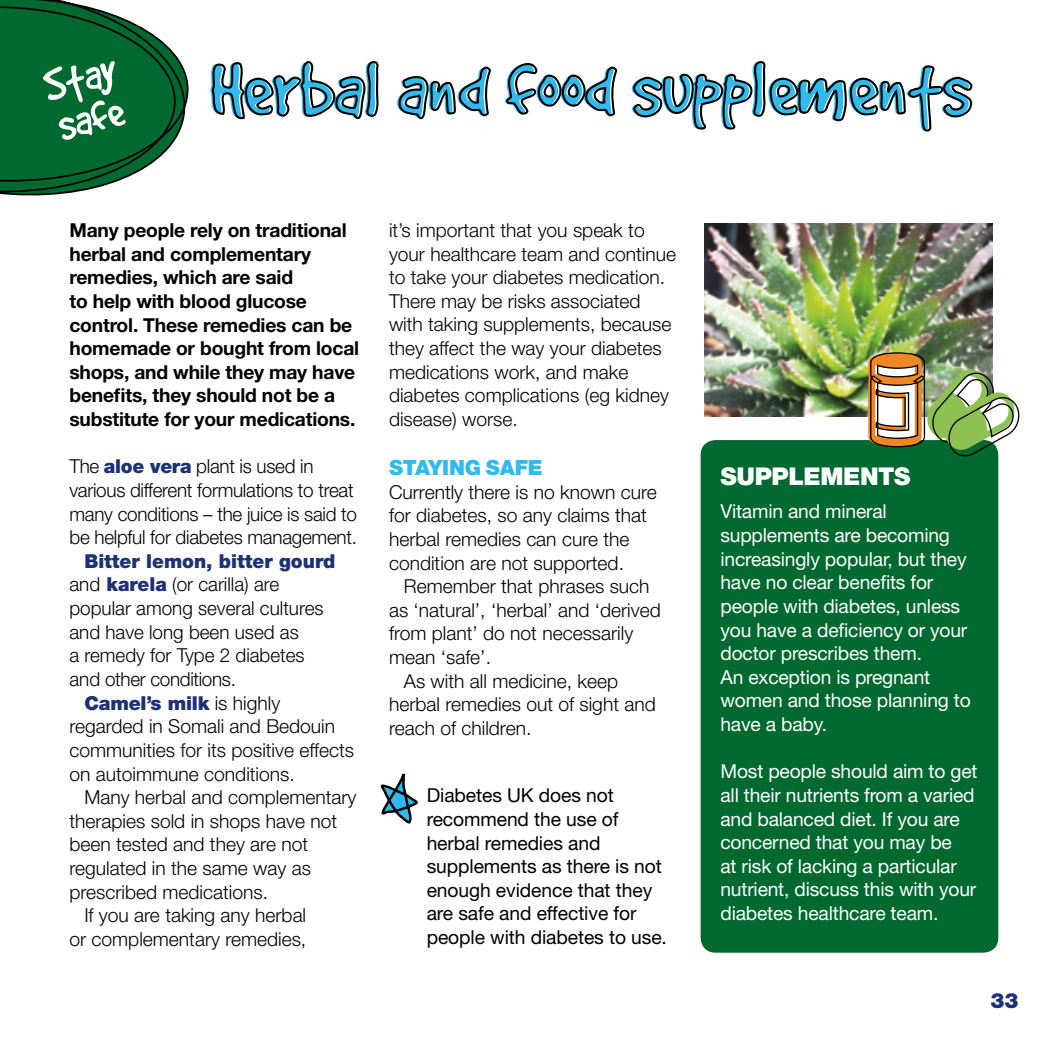
<style>
.page{position:relative;width:1042px;height:1042px;background:#fff}
.page>*{position:absolute;margin:0;border:0;box-sizing:border-box;transform-origin:0 0}
.t1{font:84px "Good Dog";letter-spacing:.005em;color:#30baed}
.t2{font:49px/41.6px "Good Dog";color:#fff}
.t3{font:900 24.5px "Helvetica Neue LT Std";letter-spacing:-.015em;color:#fff}
.t4{font:900 21px "Helvetica Neue LT Std";letter-spacing:-.01em;color:#30baed}
.t5{font:900 21px "Helvetica Neue LT Std";color:#1d3176}
.t6{font:300 19.25px/23.6px "Helvetica Neue LT Std";color:#000}
.t7{font:19.25px/23.6px "Helvetica Neue LT Std";letter-spacing:-.01em;color:#fff}
.t8{font:700 19.25px/23.6px "Helvetica Neue LT Std";letter-spacing:-.01em;color:#000}
.t9{font:19.25px/23.6px "Helvetica Neue LT Std";letter-spacing:-.005em;color:#000}
.t10{font:900 19.25px "Helvetica Neue LT Std";color:#1d3176}
.s1{font-weight:900;color:#1d3176}
.s2{font-weight:300;color:#000}
</style>
<div class="page">
<img style="left:704px;top:223px;width:288px;height:194px">
<div style="left:700px;top:440px;width:298px;height:512px;background:#00692f;border-radius:15px"></div>
<svg style="left:0;top:0;width:189px;height:196px"></svg>
<svg style="left:211px;top:61px;width:168px;height:59px"></svg>
<svg style="left:398px;top:66px;width:93px;height:54px"></svg>
<svg style="left:506px;top:63px;width:112px;height:53px"></svg>
<svg style="left:633px;top:61px;width:340px;height:71px"></svg>
<img style="left:868px;top:352px;width:152px;height:106px">
<svg style="left:380px;top:773px;width:38px;height:50px"></svg>
<h2 class="t2" style="left:39px;top:66px;width:75px;rotate:-14deg">Stay safe</h2>
<h1 class="t1" style="left:208px;top:45px;width:762px">Herbal and food supplements</h1>
<p class="t8" style="left:69px;top:218px;width:291px">Many people rely on traditional herbal and complementary remedies, which are said<br>to help with blood glucose control. These remedies can be homemade or bought from local shops, and while they may have benefits, they should not be a substitute for your medications.</p>
<p class="t6" style="left:69px;top:454px;width:289px">The <span class="s1">aloe vera</span> plant is used in various different formulations to treat many conditions – the juice is said to be helpful for diabetes management.</p>
<p class="t10" style="left:84px;top:549px;width:252px">Bitter lemon, bitter gourd</p>
<p class="t6" style="left:69px;top:572px;width:211px">and <span class="s1">karela</span> (or carilla) are</p>
<p class="t6" style="left:69px;top:596px;width:256px">popular among several cultures</p>
<p class="t6" style="left:69px;top:620px;width:231px">and have long been used as</p>
<p class="t6" style="left:69px;top:643px;width:237px">a remedy for Type 2 diabetes</p>
<p class="t6" style="left:69px;top:667px;width:168px">and other conditions.</p>
<p class="t10" style="left:84px;top:691px;width:197px">Camel’s milk <span class="s2">is highly</span></p>
<p class="t6" style="left:69px;top:714px;width:267px">regarded in Somali and Bedouin</p>
<p class="t6" style="left:69px;top:738px;width:286px">communities for its positive effects</p>
<p class="t6" style="left:69px;top:761px;width:227px">on autoimmune conditions.</p>
<p class="t6" style="left:84px;top:785px;width:274px">Many herbal and complementary</p>
<p class="t6" style="left:69px;top:809px;width:269px">therapies sold in shops have not</p>
<p class="t6" style="left:69px;top:832px;width:240px">been tested and they are not</p>
<p class="t6" style="left:69px;top:856px;width:243px">regulated in the same way as</p>
<p class="t6" style="left:69px;top:879px;width:200px">prescribed medications.</p>
<p class="t6" style="left:84px;top:903px;width:223px">If you are taking any herbal</p>
<p class="t6" style="left:69px;top:927px;width:238px">or complementary remedies,</p>
<p class="t6" style="left:389px;top:218px;width:289px">it’s important that you speak to your healthcare team and continue to take your diabetes medication.<br>There may be risks associated with taking supplements, because they affect the way your diabetes medications work, and make diabetes complications (eg kidney disease) worse.</p>
<p class="t4" style="left:389px;top:455px;width:155px">STAYING SAFE</p>
<p class="t6" style="left:389px;top:480px;width:269px">Currently there is no known cure for diabetes, so any claims that herbal remedies can cure the condition are not supported.</p>
<p class="t6" style="left:404px;top:574px;width:247px">Remember that phrases such</p>
<p class="t6" style="left:389px;top:598px;width:273px">as ‘natural’, ‘herbal’ and ‘derived</p>
<p class="t6" style="left:389px;top:621px;width:246px">from plant’ do not necessarily</p>
<p class="t6" style="left:389px;top:645px;width:103px">mean ‘safe’.</p>
<p class="t6" style="left:404px;top:668px;width:216px">As with all medicine, keep</p>
<p class="t6" style="left:389px;top:692px;width:268px">herbal remedies out of sight and</p>
<p class="t6" style="left:389px;top:716px;width:144px">reach of children.</p>
<p class="t9" style="left:427px;top:783px;width:242px">Diabetes UK does not recommend the use of herbal remedies and supplements as there is not enough evidence that they are safe and effective for people with diabetes to use.</p>
<p class="t3" style="left:720px;top:461px;width:192px">SUPPLEMENTS</p>
<p class="t7" style="left:720px;top:499px;width:252px">Vitamin and mineral supplements are becoming increasingly popular, but they have no clear benefits for people with diabetes, unless you have a deficiency or your doctor prescribes them.<br>An exception is pregnant women and those planning to have a baby.</p>
<p class="t7" style="left:720px;top:759px;width:259px">Most people should aim to get all their nutrients from a varied and balanced diet. If you are concerned that you may be<br>at risk of lacking a particular nutrient, discuss this with your diabetes healthcare team.</p>
<p class="t5" style="left:990px;top:988px;width:30px">33</p>
</div>
